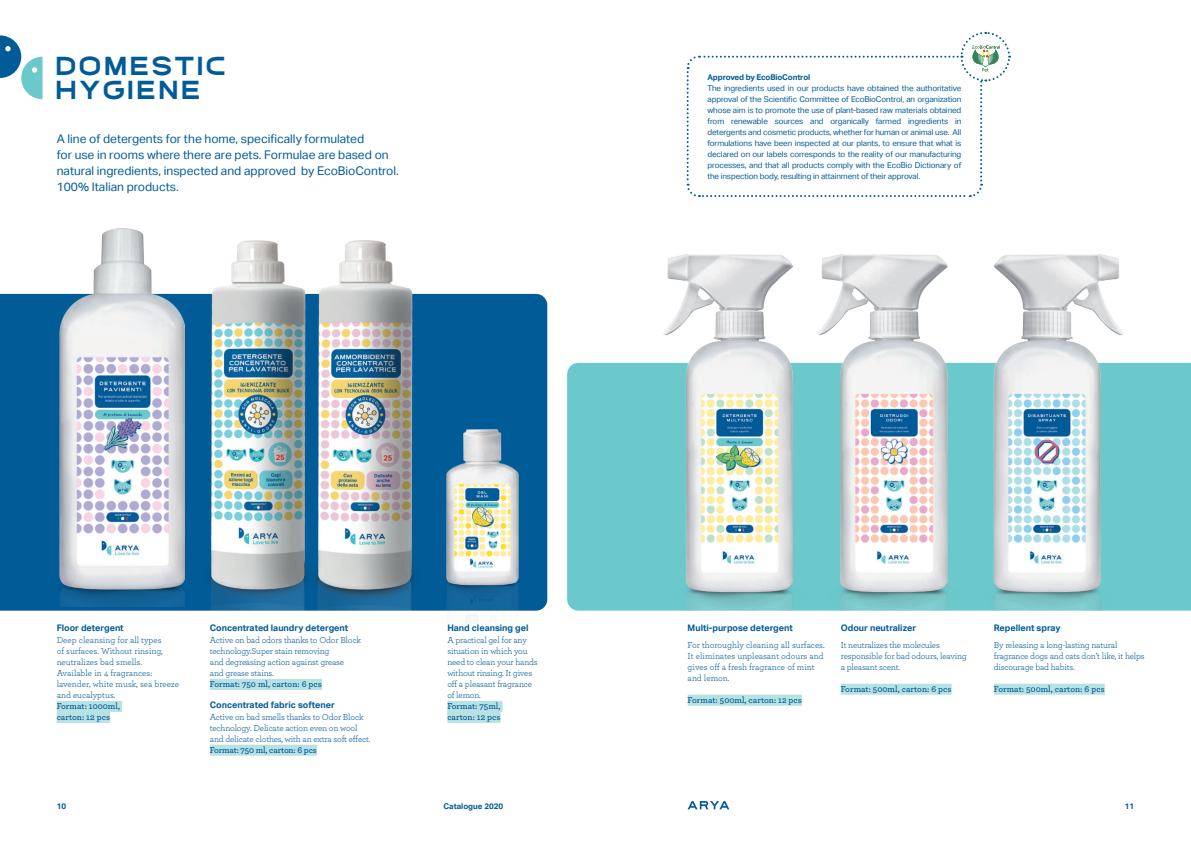
<style>
.page{position:relative;width:1191px;height:842px;background:#fff}
.page>*{position:absolute;margin:0;border:0;box-sizing:border-box;transform-origin:0 0}
.t1{font:24.3px/24.3px "Arya Type";color:#005b97}
.t2{font:12px/16px "Aktiv Grotesk";color:#005b97}
.t3{font:9px/11px "Archer";letter-spacing:-.02em;color:#005b97}
.t4{font:9px/11px "Archer";color:#005b97}
.t5{font:600 9px/11px "Archer";color:#005b97}
.t6{font:700 9px "Aktiv Grotesk";color:#005b97}
.t7{font:600 9px "Archer";letter-spacing:-.02em;color:#005b97}
.t8{font:8px/11px "Aktiv Grotesk";letter-spacing:-.01em;color:#005b97;text-align:justify}
.t9{font:700 8px "Aktiv Grotesk";letter-spacing:-.01em;color:#005b97}
</style>
<div class="page">
<svg style="left:687px;top:801px;width:42px;height:8px"></svg>
<div style="left:567px;top:363px;width:624px;height:248px;background:#6bc9cc"></div>
<div style="left:687px;top:695px;width:115px;height:11px;background:#b7e1e3"></div>
<div style="left:840px;top:684px;width:111px;height:11px;background:#b7e1e3"></div>
<div style="left:994px;top:684px;width:110px;height:11px;background:#b7e1e3"></div>
<img style="left:657px;top:254px;width:155px;height:357px">
<img style="left:812px;top:254px;width:153px;height:357px">
<img style="left:965px;top:254px;width:158px;height:357px">
<svg style="left:0;top:35px;width:43px;height:64px"></svg>
<svg style="left:686px;top:31px;width:325px;height:166px"></svg>
<div style="left:0;top:294px;width:547px;height:317px;background:#005b97"></div>
<div style="left:57px;top:701px;width:65px;height:11px;background:#b7e1e3"></div>
<div style="left:57px;top:712px;width:53px;height:11px;background:#b7e1e3"></div>
<div style="left:210px;top:679px;width:112px;height:11px;background:#b7e1e3"></div>
<div style="left:210px;top:745px;width:107px;height:11px;background:#b7e1e3"></div>
<div style="left:447px;top:701px;width:55px;height:11px;background:#b7e1e3"></div>
<div style="left:447px;top:712px;width:53px;height:11px;background:#b7e1e3"></div>
<img style="left:424px;top:418px;width:110px;height:205px">
<img style="left:57px;top:238px;width:45px;height:369px">
<img style="left:102px;top:228px;width:107px;height:382px">
<img style="left:209px;top:240px;width:307px;height:370px">
<h1 class="t1" style="left:54px;top:52px;width:175px">DOMESTIC<br>HYGIENE</h1>
<h2 class="t2" style="left:57px;top:130px;width:343px">A line of detergents for the home, specifically formulated<br>for use in rooms where there are pets. Formulae are based on natural ingredients, inspected and approved by EcoBioControl.<br>100% Italian products.</h2>
<p class="t9" style="left:707px;top:73px;width:104px">Approved by EcoBioControl</p>
<p class="t8" style="left:707px;top:83px;width:255px">The ingredients used in our products have obtained the authoritative approval of the Scientific Committee of EcoBioControl, an organization whose aim is to promote the use of plant-based raw materials obtained from renewable sources and organically farmed ingredients in detergents and cosmetic products, whether for human or animal use. All formulations have been inspected at our plants, to ensure that what is declared on our labels corresponds to the reality of our manufacturing processes, and that all products comply with the EcoBio Dictionary of the inspection body, resulting in attainment of their approval.</p>
<p class="t6" style="left:57px;top:623px;width:69px">Floor detergent</p>
<p class="t6" style="left:210px;top:623px;width:140px">Concentrated laundry detergent</p>
<p class="t4" style="left:57px;top:634px;width:124px">Deep cleansing for all types<br>of surfaces. Without rinsing, neutralizes bad smells.<br>Available in 4 fragrances: lavender, white musk, sea breeze and eucalyptus.</p>
<p class="t5" style="left:57px;top:700px;width:65px">Format: 1000ml, carton: 12 pcs</p>
<p class="t3" style="left:210px;top:634px;width:153px">Active on bad odors thanks to Odor Block technology.Super stain removing<br>and degreasing action against grease<br>and grease stains.</p>
<p class="t5" style="left:210px;top:678px;width:114px">Format: 750 ml, carton: 6 pcs</p>
<p class="t3" style="left:210px;top:711px;width:162px">Active on bad smells thanks to Odor Block technology. Delicate action even on wool and delicate clothes, with an extra soft effect.</p>
<p class="t7" style="left:210px;top:743px;width:109px">Format: 750 ml, carton: 6 pcs</p>
<p class="t6" style="left:210px;top:700px;width:127px">Concentrated fabric softener</p>
<p class="t6" style="left:447px;top:623px;width:83px">Hand cleansing gel</p>
<p class="t3" style="left:447px;top:634px;width:92px">A practical gel for any situation in which you need to clean your hands without rinsing. It gives off a pleasant fragrance of lemon.</p>
<p class="t5" style="left:447px;top:700px;width:55px">Format: 75ml, carton: 12 pcs</p>
<p class="t6" style="left:687px;top:623px;width:107px">Multi-purpose detergent</p>
<p class="t6" style="left:840px;top:623px;width:77px">Odour neutralizer</p>
<p class="t6" style="left:994px;top:623px;width:68px">Repellent spray</p>
<p class="t4" style="left:687px;top:639px;width:139px">For thoroughly cleaning all surfaces.<br>It eliminates unpleasant odours and gives off a fresh fragrance of mint and lemon.</p>
<p class="t5" style="left:687px;top:694px;width:116px">Format: 500ml, carton: 12 pcs</p>
<p class="t3" style="left:840px;top:639px;width:128px">It neutralizes the molecules responsible for bad odours, leaving a pleasant scent.</p>
<p class="t5" style="left:840px;top:683px;width:112px">Format: 500ml, carton: 6 pcs</p>
<p class="t3" style="left:994px;top:639px;width:152px">By releasing a long-lasting natural fragrance dogs and cats don’t like, it helps discourage bad habits.</p>
<p class="t5" style="left:994px;top:683px;width:112px">Format: 500ml, carton: 6 pcs</p>
<p class="t9" style="left:57px;top:802px;width:11px">10</p>
<p class="t9" style="left:443px;top:802px;width:61px">Catalogue 2020</p>
<p class="t9" style="left:1124px;top:802px;width:11px">11</p>
</div>
